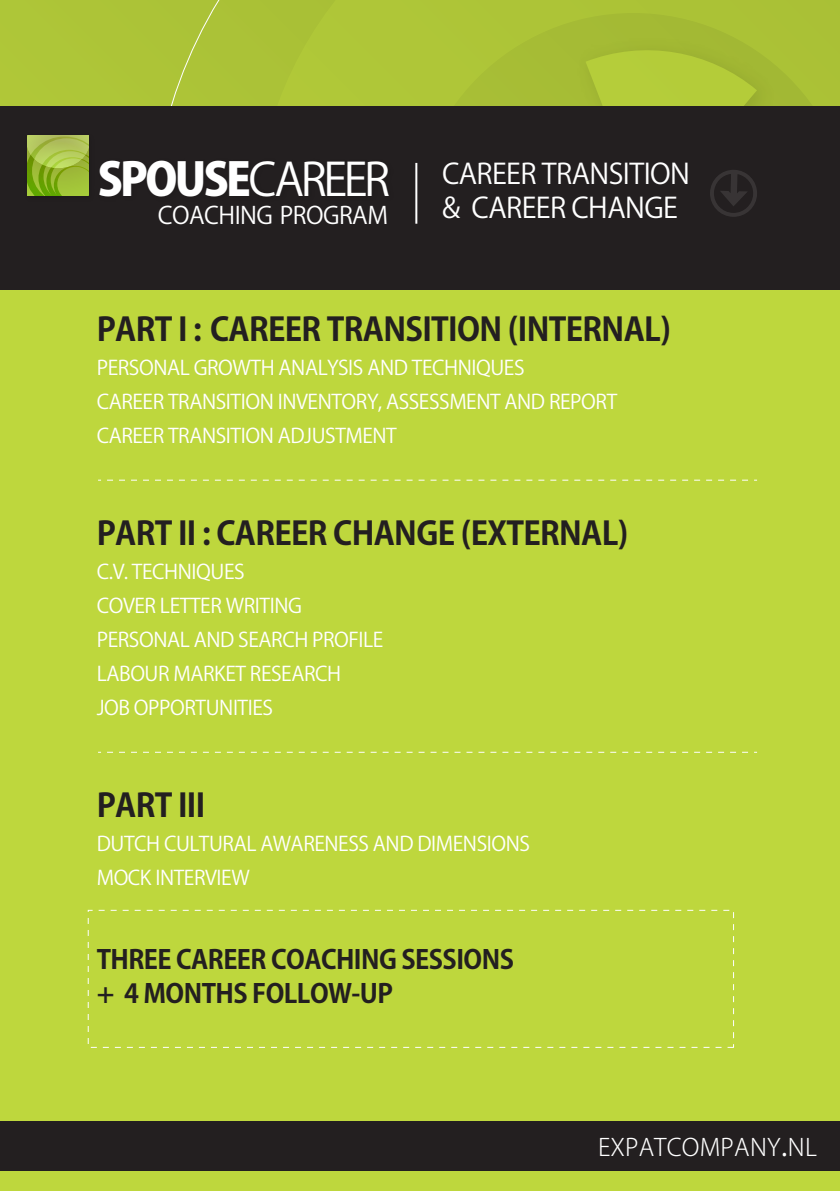
<style>
.page{position:relative;width:840px;height:1191px;background:#fff}
.page>*{position:absolute;margin:0;border:0;box-sizing:border-box;transform-origin:0 0}
.t1{font:800 45.2px "Koz Go Pro";letter-spacing:-.06em;color:#fff}
.t2{font:700 32px "Koz Go Pro";letter-spacing:-.02em;color:#231f20}
.t3{font:28px/33.6px "Koz Go Pro";letter-spacing:-.02em;color:#fff}
.t4{font:700 26px/34px "Koz Go Pro";letter-spacing:-.02em;color:#231f20}
.t5{font:300 23.8px "Koz Go Pro";letter-spacing:.01em;color:#fff}
.t6{font:23.8px "Koz Go Pro";letter-spacing:-.02em;color:#fff}
.t7{font:20px/34px "Koz Go Pro";letter-spacing:-.02em;color:#fff}
.s1{font-weight:400}
.s2{font-size:34px}
</style>
<div class="page">
<div style="left:0;top:0;width:839px;height:1191px;background:#bed73d"></div>
<div style="left:0;top:0;width:150px;height:107px;background:#aec638"></div>
<svg style="left:150px;top:0;width:689px;height:107px"></svg>
<div style="left:0;top:1121px;width:839px;height:49px;background:#231f20"></div>
<svg style="left:107px;top:480px;width:649px;height:1px"></svg>
<svg style="left:107px;top:752px;width:649px;height:1px"></svg>
<div style="left:0;top:107px;width:839px;height:183px;background:#231f20"></div>
<img style="left:8px;top:101px;width:389px;height:95px">
<svg style="left:27px;top:135px;width:61px;height:61px;background:#9dbc3c"></svg>
<hr style="left:415px;top:163px;width:2px;height:61px;background:#fff">
<svg style="left:710px;top:170px;width:46px;height:47px"></svg>
<h1 class="t1" style="left:98px;top:150px;width:293px">SPOUSE<span class="s1">CAREER</span></h1>
<p class="t6" style="left:158px;top:199px;width:231px">COACHING PROGRAM</p>
<h3 class="t3" style="left:442px;top:158px;width:249px">CAREER TRANSITION &amp; CAREER CHANGE</h3>
<h2 class="t2" style="left:97px;top:308px;width:575px">PART I : CAREER TRANSITION (INTERNAL)</h2>
<p class="t7" style="left:97px;top:351px;width:521px">PERSONAL GROWTH ANALYSIS AND TECHNIQUES<br>CAREER TRANSITION INVENTORY, ASSESSMENT AND REPORT<br>CAREER TRANSITION ADJUSTMENT</p>
<h2 class="t2" style="left:97px;top:512px;width:533px">PART II : CAREER CHANGE (EXTERNAL)</h2>
<p class="t7" style="left:97px;top:555px;width:288px">C.V. TECHNIQUES<br>COVER LETTER WRITING<br>PERSONAL AND SEARCH PROFILE<br>LABOUR MARKET RESEARCH<br>JOB OPPORTUNITIES</p>
<h2 class="t2" style="left:97px;top:784px;width:110px">PART III</h2>
<p class="t7" style="left:97px;top:827px;width:434px">DUTCH CULTURAL AWARENESS AND DIMENSIONS<br>MOCK INTERVIEW</p>
<h3 class="t4" style="left:97px;top:944px;width:418px">THREE CAREER COACHING SESSIONS + 4 MONTHS FOLLOW-UP</h3>
<p class="t5" style="left:597px;top:1131px;width:220px">EXPATCOMPANY<span class="s2">.</span>NL</p>
</div>
